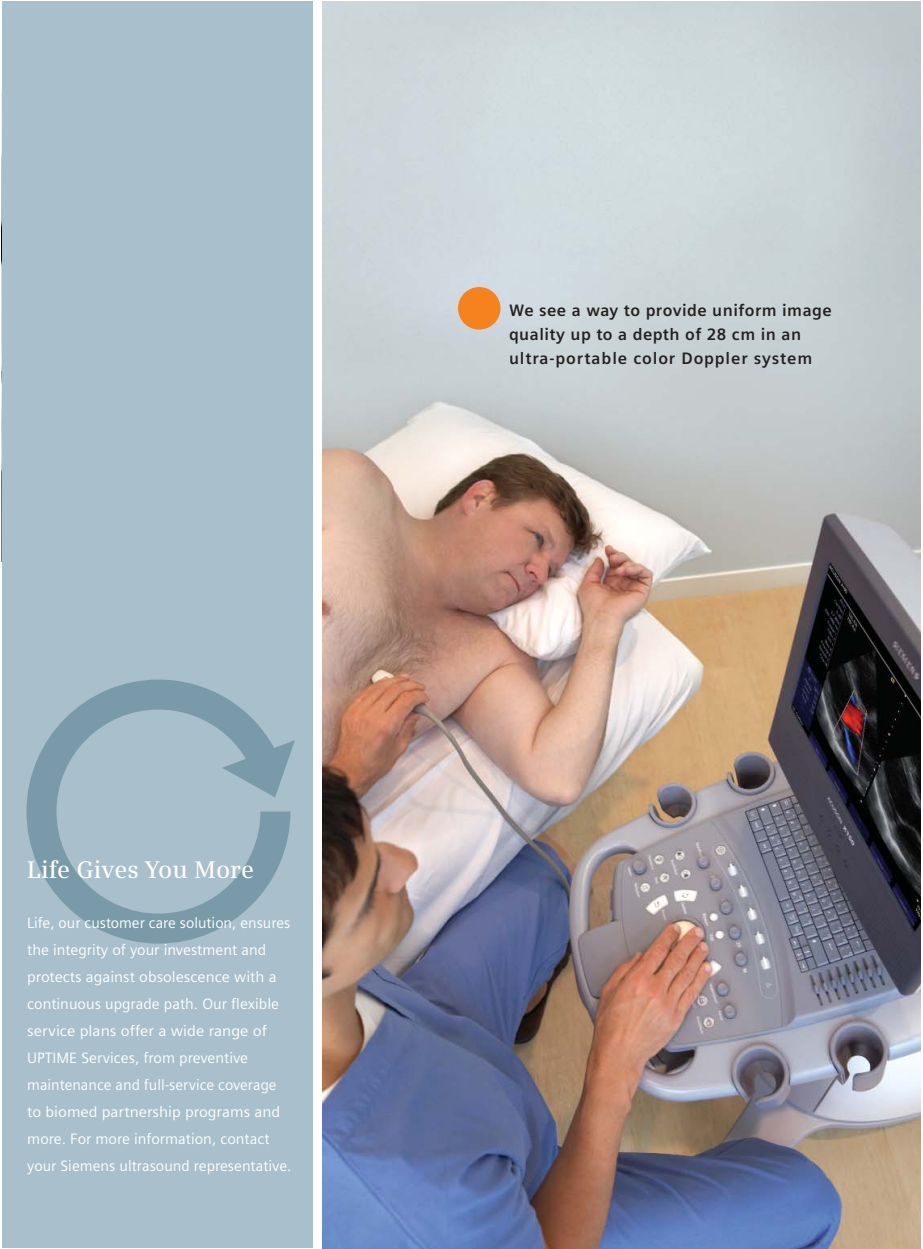
<style>
.page{position:relative;width:923px;height:1249px;background:#fff}
.page>*{position:absolute;margin:0;border:0;box-sizing:border-box;transform-origin:0 0}
.t1{font:600 24px "Siemens Serif OT";color:#fff}
.t2{font:700 16.5px/24px "Siemens Sans OT";letter-spacing:.03em;color:#231f20}
.t3{font:15px/27px "Siemens Sans OT";color:#fff}
</style>
<div class="page">
<img style="left:1px;top:1px;width:920px;height:1247px">
<h1 class="t1" style="left:27px;top:857px;width:228px">Life Gives You More</h1>
<p class="t3" style="left:27px;top:910px;width:266px">Life, our customer care solution, ensures the integrity of your investment and protects against obsolescence with a continuous upgrade path. Our flexible service plans offer a wide range of UPTIME Services, from preventive maintenance and full-service coverage to biomed partnership programs and more. For more information, contact your Siemens ultrasound representative.</p>
<p class="t2" style="left:509px;top:299px;width:324px">We see a way to provide uniform image quality up to a depth of 28 cm in an ultra-portable color Doppler system</p>
</div>
